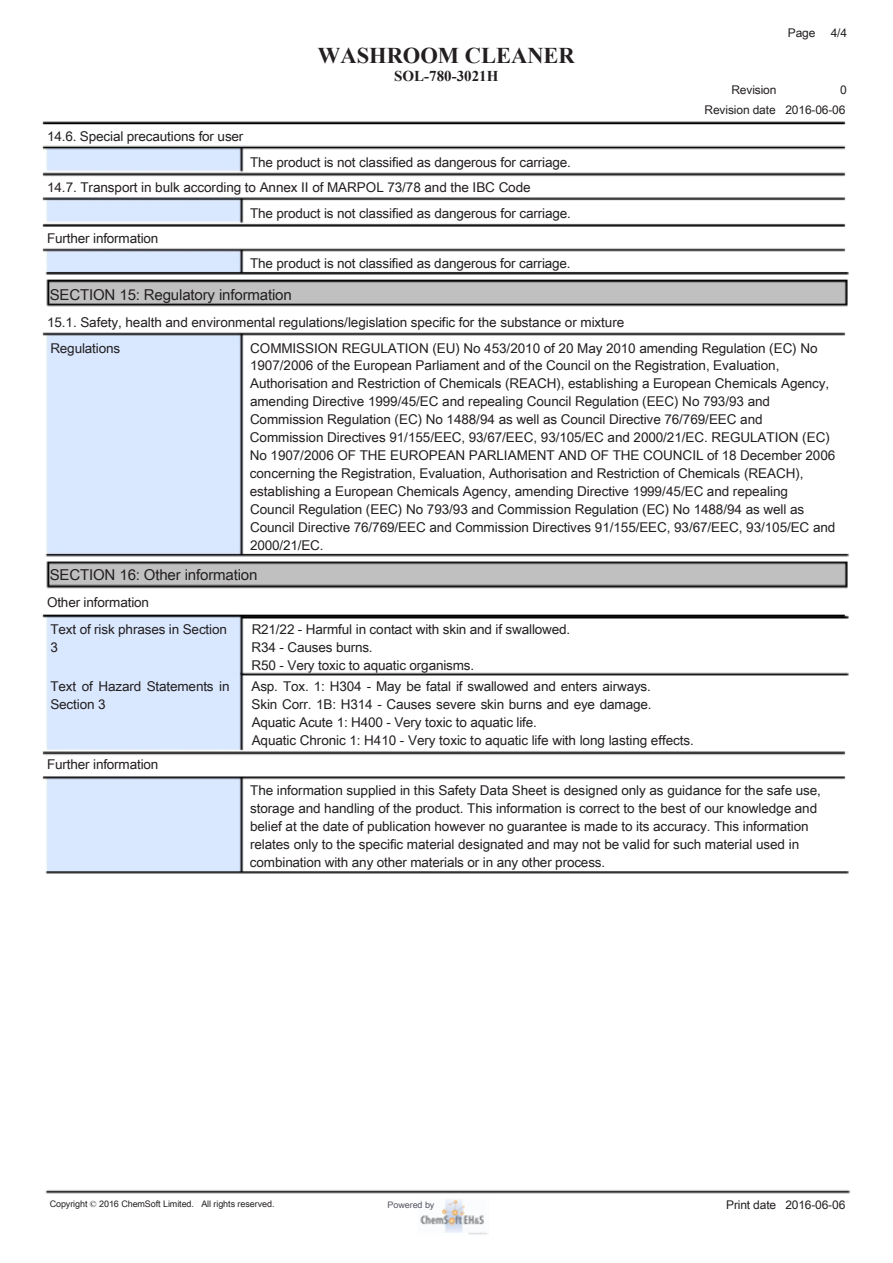
<style>
.page{position:relative;width:893px;height:1263px;background:#fff}
.page>*{position:absolute;margin:0;border:0;box-sizing:border-box;transform-origin:0 0}
.t1{font:700 22.5px "Times New Roman";color:#231f20}
.t2{font:15px "Arial Unicode MS";letter-spacing:-.01em;color:#231f20}
.t3{font:700 15px "Times New Roman";color:#231f20}
.t4{font:13.5px/18px "Arial Unicode MS";letter-spacing:-.005em;color:#231f20}
.t5{font:12px/19px "Arial Unicode MS";letter-spacing:-.01em;color:#231f20;text-align:right}
.t6{font:9px "Arial Unicode MS";letter-spacing:-.005em;color:#231f20}
.t7{font:9px "Arial Unicode MS";letter-spacing:-.005em;color:#555463}
.s1{font-family:"Times New Roman"}
</style>
<div class="page">
<img style="left:42px;top:121px;width:809px;height:1114px">
<p class="t4" style="left:47px;top:127px;width:198px">14.6. Special precautions for user</p>
<h1 class="t1" style="left:318px;top:39px;width:258px">WASHROOM CLEANER</h1>
<p class="t3" style="left:394px;top:65px;width:106px">SOL-780-3021H</p>
<p class="t5" style="left:788px;top:23px;width:29px">Page</p>
<p class="t5" style="left:831px;top:23px;width:18px">4/4</p>
<p class="t5" style="left:705px;top:80px;width:144px">0<br>Revision date 2016-06-06</p>
<p class="t5" style="left:731px;top:80px;width:46px">Revision</p>
<p class="t4" style="left:250px;top:153px;width:322px">The product is not classified as dangerous for carriage.</p>
<p class="t4" style="left:47px;top:178px;width:485px">14.7. Transport in bulk according to Annex II of MARPOL 73/78 and the IBC Code</p>
<p class="t4" style="left:250px;top:204px;width:322px">The product is not classified as dangerous for carriage.</p>
<p class="t4" style="left:47px;top:229px;width:113px">Further information</p>
<p class="t4" style="left:250px;top:254px;width:322px">The product is not classified as dangerous for carriage.</p>
<p class="t2" style="left:50px;top:283px;width:244px">SECTION 15: Regulatory information</p>
<p class="t4" style="left:47px;top:309px;width:579px;line-height:26.1px">15.1. Safety, health and environmental regulations/legislation specific for the substance or mixture<br>Regulations</p>
<p class="t4" style="left:250px;top:339px;width:587px">COMMISSION REGULATION (EU) No 453/2010 of 20 May 2010 amending Regulation (EC) No 1907/2006 of the European Parliament and of the Council on the Registration, Evaluation, Authorisation and Restriction of Chemicals (REACH), establishing a European Chemicals Agency, amending Directive 1999/45/EC and repealing Council Regulation (EEC) No 793/93 and Commission Regulation (EC) No 1488/94 as well as Council Directive 76/769/EEC and Commission Directives 91/155/EEC, 93/67/EEC, 93/105/EC and 2000/21/EC. REGULATION (EC)<br>No 1907/2006 OF THE EUROPEAN PARLIAMENT AND OF THE COUNCIL of 18 December 2006 concerning the Registration, Evaluation, Authorisation and Restriction of Chemicals (REACH), establishing a European Chemicals Agency, amending Directive 1999/45/EC and repealing Council Regulation (EEC) No 793/93 and Commission Regulation (EC) No 1488/94 as well as Council Directive 76/769/EEC and Commission Directives 91/155/EEC, 93/67/EEC, 93/105/EC and 2000/21/EC.</p>
<p class="t2" style="left:50px;top:564px;width:209px">SECTION 16: Other information</p>
<p class="t4" style="left:47px;top:589px;width:181px;line-height:26.8px">Other information<br>Text of risk phrases in Section</p>
<p class="t4" style="left:50px;top:638px;width:9px">3</p>
<p class="t4" style="left:50px;top:677px;width:181px">Text of Hazard Statements in<br>Section 3</p>
<p class="t4" style="left:252px;top:620px;width:320px">R21/22 - Harmful in contact with skin and if swallowed.<br>R34 - Causes burns.<br>R50 - Very toxic to aquatic organisms.</p>
<p class="t4" style="left:252px;top:677px;width:444px">Asp. Tox. 1: H304 - May be fatal if swallowed and enters airways.<br>Skin Corr. 1B: H314 - Causes severe skin burns and eye damage.<br>Aquatic Acute 1: H400 - Very toxic to aquatic life.<br>Aquatic Chronic 1: H410 - Very toxic to aquatic life with long lasting effects.</p>
<p class="t4" style="left:47px;top:755px;width:113px">Further information</p>
<p class="t4" style="left:250px;top:781px;width:572px">The information supplied in this Safety Data Sheet is designed only as guidance for the safe use, storage and handling of the product. This information is correct to the best of our knowledge and belief at the date of publication however no guarantee is made to its accuracy. This information relates only to the specific material designated and may not be valid for such material used in combination with any other materials or in any other process.</p>
<p class="t6" style="left:50px;top:1197px;width:226px">Copyright <span class="s1">©</span> 2016 ChemSoft Limited. All rights reserved.</p>
<p class="t7" style="left:388px;top:1198px;width:48px">Powered by</p>
<p class="t5" style="left:726px;top:1195px;width:121px">Print date 2016-06-06</p>
</div>
